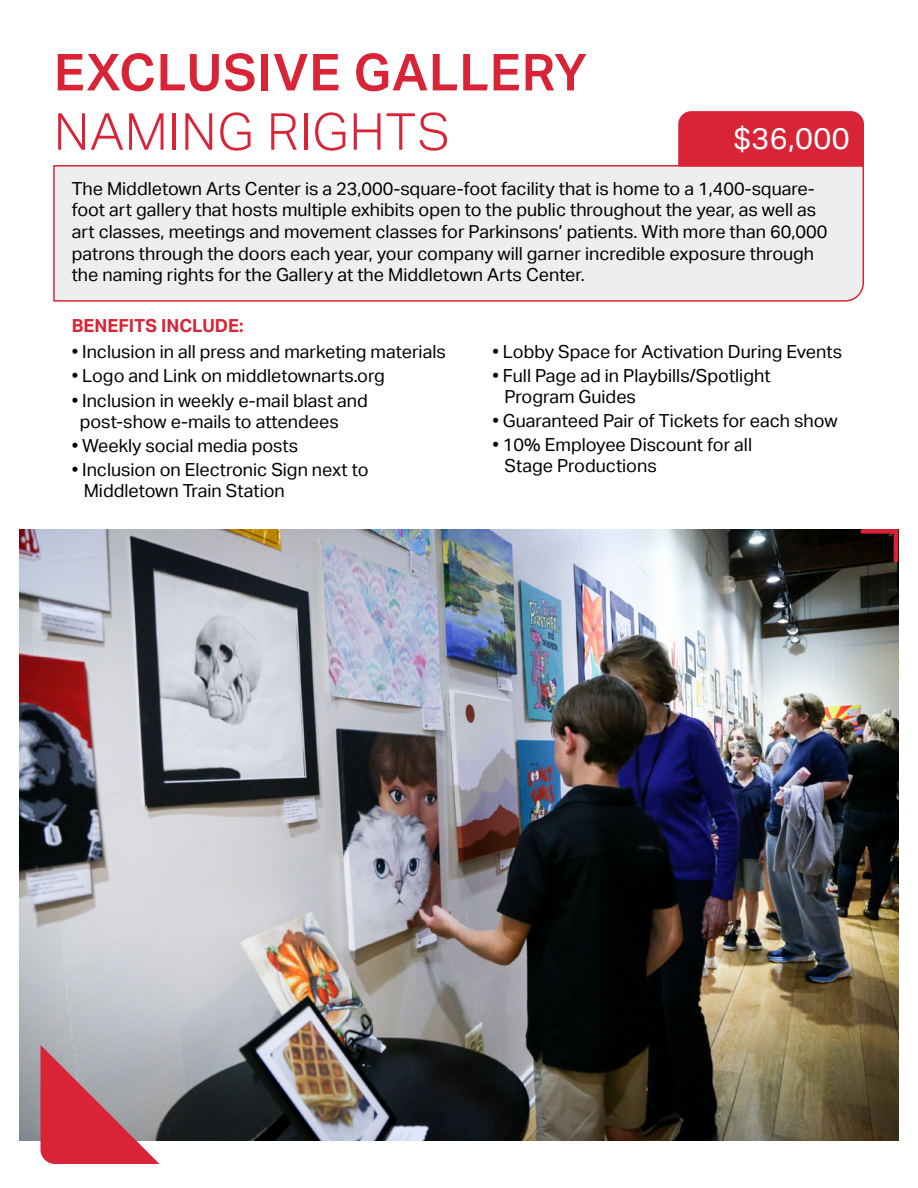
<style>
.page{position:relative;width:918px;height:1188px;background:#fff}
.page>*{position:absolute;margin:0;border:0;box-sizing:border-box;transform-origin:0 0}
.t1{font:600 51px "Aktiv Grotesk";letter-spacing:.02em;color:#d92336}
.t2{font:300 51px "Aktiv Grotesk";letter-spacing:.02em;color:#d92336}
.t3{font:30px "Aktiv Grotesk";color:#fff}
.t4{font:18px/21.6px "Aktiv Grotesk";color:#000}
.t5{font:700 18px "Aktiv Grotesk";color:#d92336}
</style>
<div class="page">
<div style="left:53px;top:165px;width:811px;height:137px;background:#edeeee"></div>
<img style="left:20px;top:529px;width:879px;height:611px">
<div style="left:678px;top:111px;width:186px;height:56px;background:#d92336"></div>
<svg style="left:40px;top:1045px;width:120px;height:119px;background:#c16974"></svg>
<svg style="left:858px;top:529px;width:41px;height:36px"></svg>
<h1 class="t1" style="left:54px;top:43px;width:534px">EXCLUSIVE GALLERY</h1>
<h1 class="t2" style="left:54px;top:102px;width:398px">NAMING RIGHTS</h1>
<h2 class="t3" style="left:733px;top:121px;width:118px">$36,000</h2>
<p class="t4" style="left:72px;top:178px;width:757px">The Middletown Arts Center is a 23,000-square-foot facility that is home to a 1,400-square&shy;foot art gallery that hosts multiple exhibits open to the public throughout the year, as well as art classes, meetings and movement classes for Parkinsons’ patients. With more than 60,000 patrons through the doors each year, your company will garner incredible exposure through the naming rights for the Gallery at the Middletown Arts Center.</p>
<p class="t5" style="left:72px;top:317px;width:173px">BENEFITS INCLUDE:</p>
<p class="t4" style="left:72px;top:341px;width:376px">• Inclusion in all press and marketing materials</p>
<p class="t4" style="left:72px;top:366px;width:315px">• Logo and Link on middletownarts.org</p>
<p class="t4" style="left:80px;top:391px;width:290px;line-height:21px;text-indent:-8px">• Inclusion in weekly e-mail blast and post-show e-mails to attendees</p>
<p class="t4" style="left:72px;top:435px;width:228px">• Weekly social media posts</p>
<p class="t4" style="left:84px;top:460px;width:286px;line-height:21px;text-indent:-12px">• Inclusion on Electronic Sign next to<br>Middletown Train Station</p>
<p class="t4" style="left:492px;top:341px;width:351px">• Lobby Space for Activation During Events</p>
<p class="t4" style="left:505px;top:365px;width:268px;line-height:21px;text-indent:-12px">• Full Page ad in Playbills/Spotlight<br>Program Guides</p>
<p class="t4" style="left:492px;top:411px;width:347px">• Guaranteed Pair of Tickets for each show</p>
<p class="t4" style="left:505px;top:434px;width:249px;line-height:21px;text-indent:-12px">• 10% Employee Discount for all<br>Stage Productions</p>
</div>
